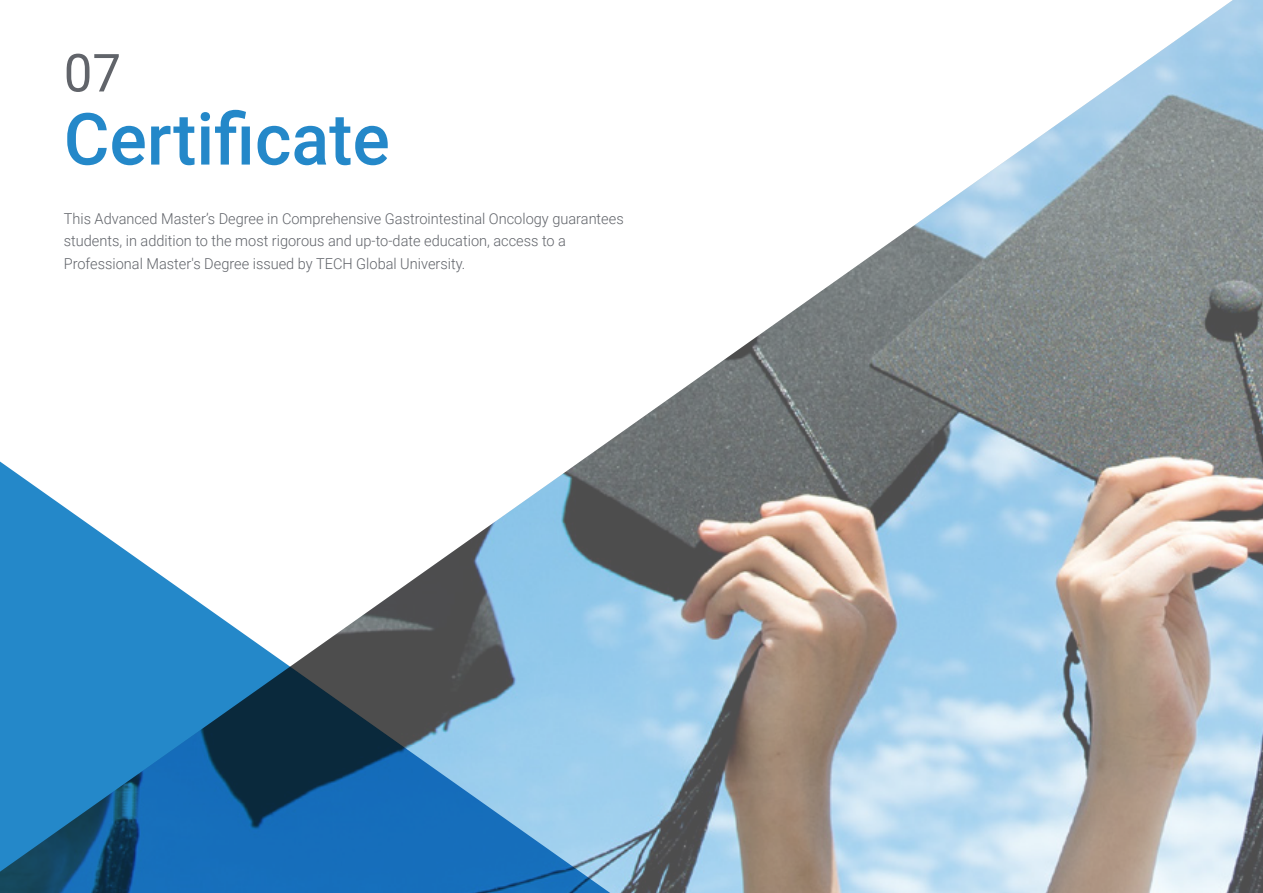
<style>
.page{position:relative;width:1263px;height:893px;background:#fff}
.page>*{position:absolute;margin:0;border:0;box-sizing:border-box;transform-origin:0 0}
.t1{font:500 72px "Roboto";color:#2488c9}
.t2{font:52.5px "Roboto";color:#61646a}
.t3{font:300 15px/22.5px "Roboto";color:#61646a}
</style>
<div class="page">
<img style="left:602px;top:0;width:661px;height:893px">
<svg style="left:0;top:446px;width:640px;height:447px"></svg>
<h2 class="t2" style="left:64px;top:36px;width:59px">07</h2>
<h1 class="t1" style="left:64px;top:89px;width:328px">Certificate</h1>
<p class="t3" style="left:64px;top:207px;width:561px">This Advanced Master’s Degree in Comprehensive Gastrointestinal Oncology guarantees students, in addition to the most rigorous and up-to-date education, access to a<br>Professional Master's Degree issued by TECH Global University.</p>
</div>
